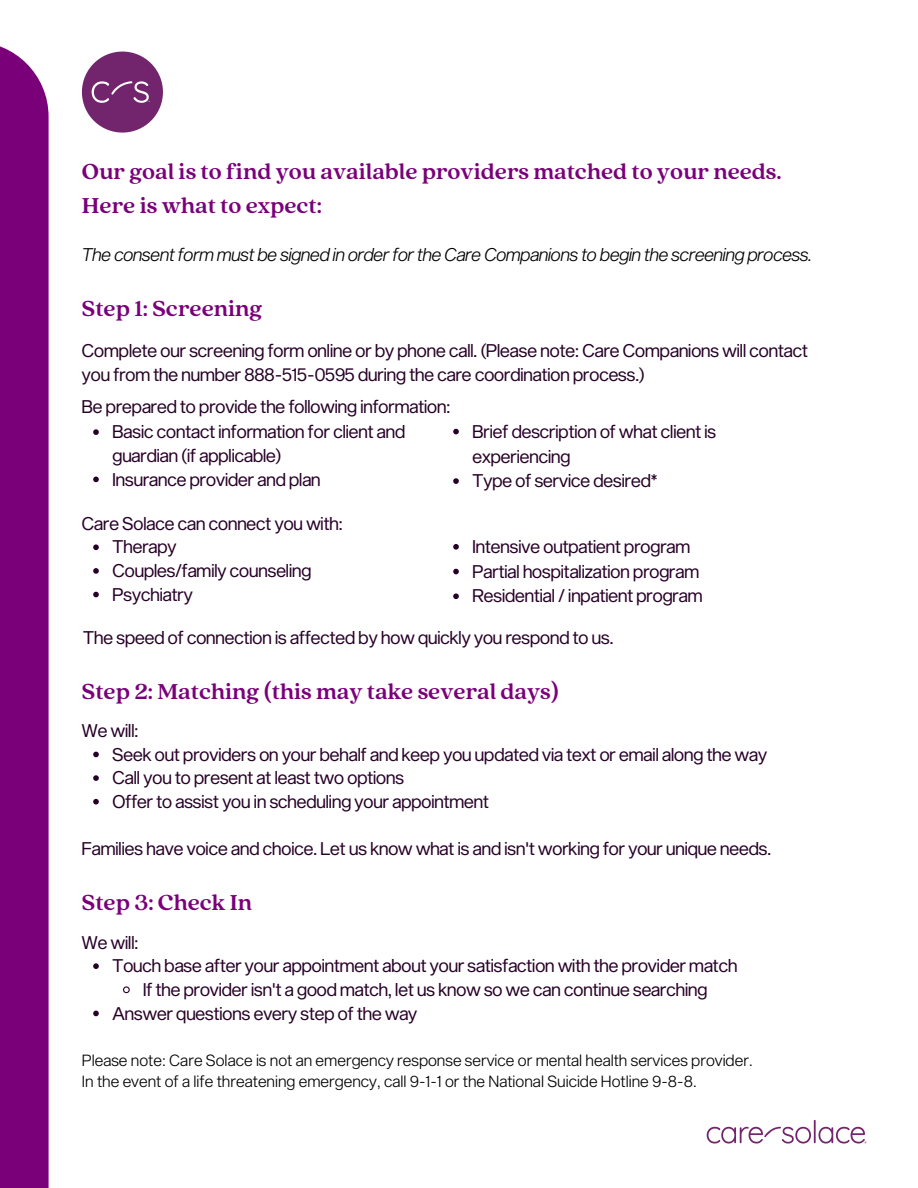
<style>
.page{position:relative;width:918px;height:1188px;background:#fff}
.page>*{position:absolute;margin:0;border:0;box-sizing:border-box;transform-origin:0 0}
.t1{font:700 24px/33.8px "Quincy CF";color:#7a007a}
.t2{font:18px/23.7px "Sequel Sans Book Disp";color:#270027}
.t3{font:18px "Sequel Sans Light Obl Disp";color:#000}
.t4{font:15.9px/21.5px "Sequel Sans Light Head";color:#000}
</style>
<div class="page">
<div style="left:0;top:42px;width:49px;height:1146px;background:#7a007a"></div>
<svg style="left:82px;top:52px;width:81px;height:81px"></svg>
<svg style="left:707px;top:1120px;width:159px;height:24px"></svg>
<svg style="left:93px;top:752px;width:6px;height:5px"></svg>
<svg style="left:93px;top:775px;width:6px;height:6px"></svg>
<svg style="left:93px;top:799px;width:6px;height:6px"></svg>
<svg style="left:93px;top:963px;width:6px;height:6px"></svg>
<svg style="left:123px;top:986px;width:7px;height:8px"></svg>
<svg style="left:93px;top:1011px;width:6px;height:5px"></svg>
<svg style="left:93px;top:429px;width:6px;height:6px"></svg>
<svg style="left:93px;top:477px;width:6px;height:5px"></svg>
<svg style="left:453px;top:429px;width:6px;height:5px"></svg>
<svg style="left:453px;top:478px;width:6px;height:6px"></svg>
<svg style="left:93px;top:544px;width:6px;height:6px"></svg>
<svg style="left:93px;top:568px;width:6px;height:6px"></svg>
<svg style="left:93px;top:592px;width:6px;height:5px"></svg>
<svg style="left:453px;top:544px;width:6px;height:6px"></svg>
<svg style="left:453px;top:569px;width:6px;height:5px"></svg>
<svg style="left:453px;top:593px;width:6px;height:6px"></svg>
<p class="t1" style="left:82px;top:153px;width:701px">Our goal is to find you available providers matched to your needs.<br>Here is what to expect:</p>
<p class="t3" style="left:82px;top:244px;width:732px">The consent form must be signed in order for the Care Companions to begin the screening process.</p>
<p class="t1" style="left:82px;top:290px;width:182px">Step 1: Screening</p>
<p class="t2" style="left:82px;top:338px;width:727px">Complete our screening form online or by phone call. (Please note: Care Companions will contact you from the number 888-515-0595 during the care coordination process.)</p>
<p class="t2" style="left:82px;top:394px;width:370px">Be prepared to provide the following information:</p>
<p class="t2" style="left:113px;top:419px;width:294px">Basic contact information for client and guardian (if applicable)</p>
<p class="t2" style="left:113px;top:467px;width:210px">Insurance provider and plan</p>
<p class="t2" style="left:473px;top:418px;width:245px;line-height:24.8px">Brief description of what client is experiencing</p>
<p class="t2" style="left:473px;top:468px;width:186px">Type of service desired*</p>
<p class="t2" style="left:82px;top:511px;width:262px">Care Solace can connect you with:</p>
<p class="t2" style="left:113px;top:535px;width:66px">Therapy</p>
<p class="t2" style="left:113px;top:558px;width:200px">Couples/family counseling</p>
<p class="t2" style="left:113px;top:582px;width:82px">Psychiatry</p>
<p class="t2" style="left:473px;top:534px;width:219px">Intensive outpatient program</p>
<p class="t2" style="left:473px;top:559px;width:228px">Partial hospitalization program</p>
<p class="t2" style="left:473px;top:584px;width:231px">Residential / inpatient program</p>
<p class="t2" style="left:83px;top:625px;width:532px">The speed of connection is affected by how quickly you respond to us.</p>
<p class="t1" style="left:82px;top:673px;width:479px">Step 2: Matching (this may take several days)</p>
<p class="t2" style="left:82px;top:718px;width:58px">We will:</p>
<p class="t2" style="left:113px;top:742px;width:656px">Seek out providers on your behalf and keep you updated via text or email along the way</p>
<p class="t2" style="left:113px;top:765px;width:293px">Call you to present at least two options</p>
<p class="t2" style="left:113px;top:789px;width:378px">Offer to assist you in scheduling your appointment</p>
<p class="t2" style="left:82px;top:836px;width:691px">Families have voice and choice. Let us know what is and isn't working for your unique needs.</p>
<p class="t1" style="left:82px;top:884px;width:172px">Step 3: Check In</p>
<p class="t2" style="left:82px;top:930px;width:58px">We will:</p>
<p class="t2" style="left:113px;top:954px;width:626px">Touch base after your appointment about your satisfaction with the provider match</p>
<p class="t2" style="left:143px;top:977px;width:566px">If the provider isn't a good match, let us know so we can continue searching</p>
<p class="t2" style="left:113px;top:1001px;width:306px">Answer questions every step of the way</p>
<p class="t4" style="left:82px;top:1049px;width:672px">Please note: Care Solace is not an emergency response service or mental health services provider.<br>In the event of a life threatening emergency, call 9-1-1 or the National Suicide Hotline 9-8-8.</p>
</div>
